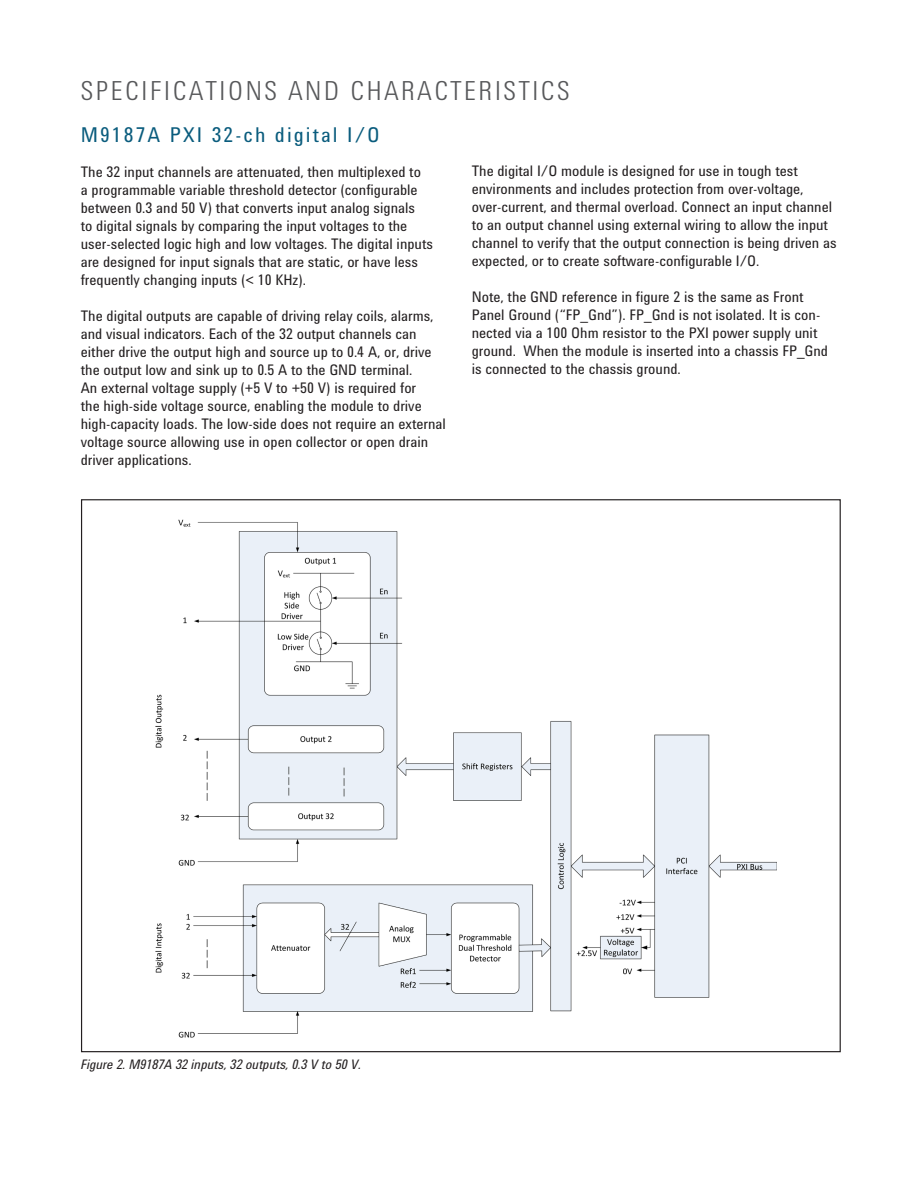
<style>
.page{position:relative;width:918px;height:1188px;background:#fff}
.page>*{position:absolute;margin:0;border:0;box-sizing:border-box;transform-origin:0 0}
._1_Header_upper_case{font:300 27px "Agilent Condensed CFF";letter-spacing:.1em;color:#57585a}
._2_Header_-_Dark_Blu{font:21px "Agilent Condensed CFF";letter-spacing:.1em;color:#0a5c7d}
.Body_Text{font:15px/18px "Agilent Condensed CFF";color:#231f20}
.Captions_for_Figures{font:italic 13.5px "Agilent Condensed CFF";color:#231f20}
</style>
<div class="page">
<img style="left:155px;top:519px;width:621px;height:519px">
<p class="_1_Header_upper_case" style="left:81px;top:70px;width:490px">SPECIFICATIONS AND CHARACTERISTICS</p>
<p class="_2_Header_-_Dark_Blu" style="left:81px;top:119px;width:301px">M9187A PXI 32-ch digital I/O</p>
<p class="Body_Text" style="left:81px;top:162px;width:354px">The 32 input channels are attenuated, then multiplexed to<br>a programmable variable threshold detector (configurable between 0.3 and 50 V) that converts input analog signals<br>to digital signals by comparing the input voltages to the user-selected logic high and low voltages. The digital inputs are designed for input signals that are static, or have less frequently changing inputs (&lt; 10 KHz).</p>
<p class="Body_Text" style="left:81px;top:306px;width:367px">The digital outputs are capable of driving relay coils, alarms, and visual indicators. Each of the 32 output channels can either drive the output high and source up to 0.4 A, or, drive the output low and sink up to 0.5 A to the GND terminal.<br>An external voltage supply (+5 V to +50 V) is required for<br>the high-side voltage source, enabling the module to drive high-capacity loads. The low-side does not require an external voltage source allowing use in open collector or open drain driver applications.</p>
<p class="Body_Text" style="left:472px;top:162px;width:366px">The digital I/O module is designed for use in tough test environments and includes protection from over-voltage, over-current, and thermal overload. Connect an input channel to an output channel using external wiring to allow the input channel to verify that the output connection is being driven as expected, or to create software-configurable I/O.</p>
<p class="Body_Text" style="left:472px;top:288px;width:358px">Note, the GND reference in figure 2 is the same as Front Panel Ground (“FP_Gnd”). FP_Gnd is not isolated. It is con&shy;nected via a 100 Ohm resistor to the PXI power supply unit ground. When the module is inserted into a chassis FP_Gnd is connected to the chassis ground.</p>
<p class="Captions_for_Figures" style="left:81px;top:1054px;width:282px">Figure 2. M9187A 32 inputs, 32 outputs, 0.3 V to 50 V.</p>
</div>
